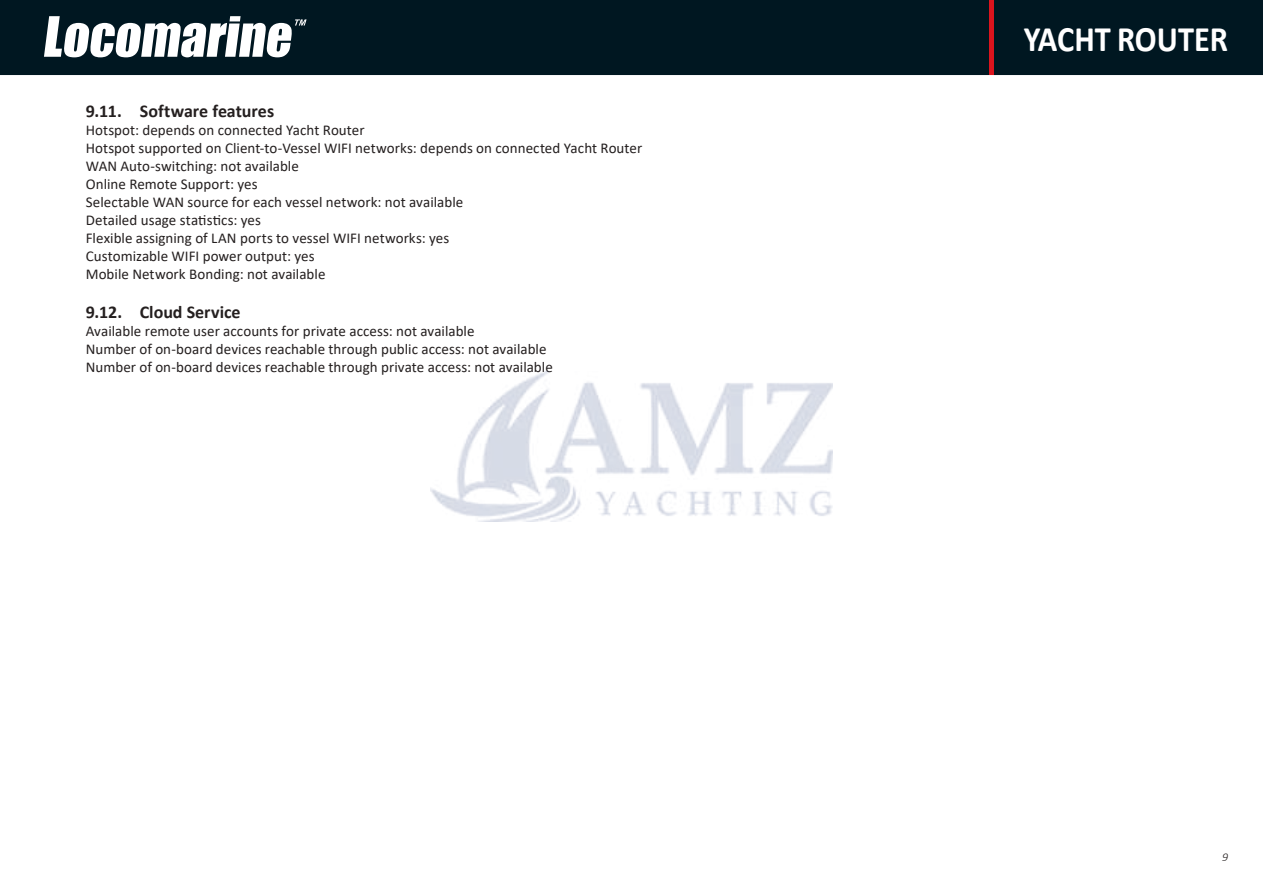
<style>
.page{position:relative;width:1263px;height:893px;background:#fff}
.page>*{position:absolute;margin:0;border:0;box-sizing:border-box;transform-origin:0 0}
.t1{font:700 36px "Calibri";color:#fff;scale:.9 1}
.t2{font:700 18px "Calibri";color:#241f1f}
.t3{font:15px/18px "Calibri";letter-spacing:.005em;color:#241f1f}
.t4{font:italic 300 12px "Calibri";color:#241f1f}
</style>
<div class="page">
<div style="left:0;top:0;width:1263px;height:76px;background:#001721"></div>
<svg style="left:44px;top:16px;width:263px;height:41px"></svg>
<div style="left:989px;top:0;width:5px;height:76px;background:#db141d"></div>
<hr style="left:0;top:75px;width:1263px;height:2px;background:#fff">
<img style="left:430px;top:371px;width:402px;height:150px">
<p class="t2" style="left:86px;top:98px;width:190px">9.11. Software features</p>
<p class="t3" style="left:86px;top:121px;width:558px">Hotspot: depends on connected Yacht Router<br>Hotspot supported on Client-to-Vessel WIFI networks: depends on connected Yacht Router WAN Auto-switching: not available<br>Online Remote Support: yes<br>Selectable WAN source for each vessel network: not available<br>Detailed usage statistics: yes<br>Flexible assigning of LAN ports to vessel WIFI networks: yes<br>Customizable WIFI power output: yes<br>Mobile Network Bonding: not available</p>
<p class="t2" style="left:86px;top:300px;width:156px">9.12. Cloud Service</p>
<p class="t3" style="left:86px;top:323px;width:469px">Available remote user accounts for private access: not available<br>Number of on-board devices reachable through public access: not available<br>Number of on-board devices reachable through private access: not available</p>
<h1 class="t1" style="left:1024px;top:13px;width:228px">YACHT ROUTER</h1>
<p class="t4" style="left:1222px;top:850px;width:8px">9</p>
</div>
